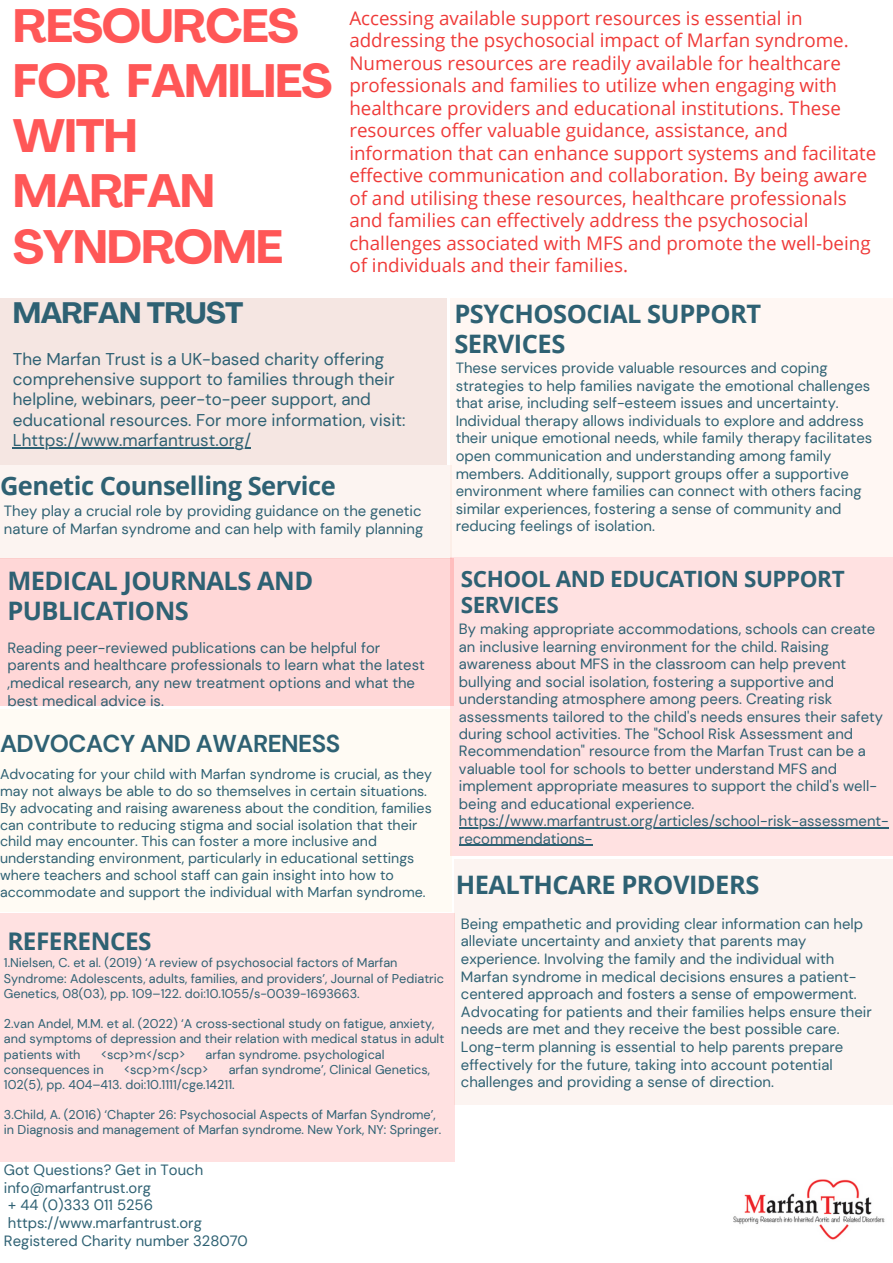
<style>
.page{position:relative;width:893px;height:1263px;background:#fff}
.page>*{position:absolute;margin:0;border:0;box-sizing:border-box;transform-origin:0 0}
.t1{font:700 46.2px/55.1px "Agrandir";letter-spacing:-.025em;color:#ff5757}
.t2{font:700 29.17px "Agrandir";letter-spacing:-.02em;color:#2e6173}
.t3{font:700 25.42px/30.4px "Open Sans";letter-spacing:-.02em;color:#2e6173}
.t4{font:700 24.3px "DM Sans";letter-spacing:-.02em;color:#2e6173}
.t5{font:700 24.3px "Open Sans";letter-spacing:-.02em;color:#2e6173}
.t6{font:700 22.42px/26.4px "Open Sans";letter-spacing:-.02em;color:#2e6173}
.t7{font:18.75px/22.5px "Open Sans";color:#ef3a38}
.t8{font:17.02px/20.2px "DM Sans";color:#2e6173}
.t9{font:14.85px/17.6px "DM Sans";color:#2e6173}
.t10{font:14.17px/16.8px "DM Sans";color:#2e6173}
.t11{font:12.67px/15.1px "DM Sans";color:#2e6173}
.s1{font-family:"Noto Sans"}
</style>
<div class="page">
<div style="left:0;top:465px;width:452px;height:93px;background:#fcf4f1"></div>
<div style="left:450px;top:299px;width:443px;height:258px;background:#fff7f3"></div>
<div style="left:450px;top:557px;width:443px;height:298px;background:#ffe1e1"></div>
<div style="left:0;top:558px;width:454px;height:148px;background:#ffd7d7"></div>
<div style="left:454px;top:859px;width:439px;height:246px;background:#fcf4f1"></div>
<div style="left:0;top:709px;width:451px;height:203px;background:#fffbf4"></div>
<div style="left:0;top:299px;width:447px;height:166px;background:#f5e6e2"></div>
<div style="left:0;top:913px;width:454px;height:249px;background:#ffe1e1"></div>
<img style="left:733px;top:1179px;width:152px;height:61px">
<hr style="left:459px;top:827px;width:430px;height:1px;background:#2e6173">
<hr style="left:459px;top:845px;width:133px;height:1px;background:#2e6173">
<hr style="left:13px;top:447px;width:238px;height:1px;background:#2e6173">
<h1 class="t1" style="left:13px;top:3px;width:321px">RESOURCES<br>FOR FAMILIES<br>WITH<br>MARFAN<br>SYNDROME</h1>
<p class="t7" style="left:349px;top:6px;width:528px">Accessing available support resources is essential in addressing the psychosocial impact of Marfan syndrome.<br>Numerous resources are readily available for healthcare professionals and families to utilize when engaging with healthcare providers and educational institutions. These resources offer valuable guidance, assistance, and information that can enhance support systems and facilitate effective communication and collaboration. By being aware of and utilising these resources, healthcare professionals and families can effectively address the psychosocial challenges associated with MFS and promote the well-being of individuals and their families.</p>
<h2 class="t2" style="left:13px;top:301px;width:232px">MARFAN TRUST</h2>
<p class="t8" style="left:13px;top:349px;width:394px">The Marfan Trust is a UK-based charity offering comprehensive support to families through their helpline, webinars, peer-to-peer support, and educational resources. For more information, visit:<br>Lhttps://www.marfantrust.org/</p>
<h3 class="t3" style="left:0;top:470px;width:337px">Genetic Counselling Service</h3>
<p class="t9" style="left:4px;top:502px;width:421px">They play a crucial role by providing guidance on the genetic nature of Marfan syndrome and can help with family planning</p>
<h3 class="t3" style="left:454px;top:298px;width:308px">PSYCHOSOCIAL SUPPORT<br>SERVICES</h3>
<p class="t9" style="left:456px;top:359px;width:418px">These services provide valuable resources and coping strategies to help families navigate the emotional challenges that arise, including self-esteem issues and uncertainty.<br>Individual therapy allows individuals to explore and address their unique emotional needs, while family therapy facilitates open communication and understanding among family members. Additionally, support groups offer a supportive environment where families can connect with others facing similar experiences, fostering a sense of community and reducing feelings of isolation.</p>
<h3 class="t3" style="left:7px;top:565px;width:307px">MEDICAL JOURNALS AND<br>PUBLICATIONS</h3>
<p class="t9" style="left:7px;top:639px;width:419px">Reading peer-reviewed publications can be helpful for parents and healthcare professionals to learn what the latest ,medical research, any new treatment options and what the best medical advice is.</p>
<h3 class="t4" style="left:0;top:728px;width:342px">ADVOCACY AND AWARENESS</h3>
<p class="t10" style="left:0;top:766px;width:434px">Advocating for your child with Marfan syndrome is crucial, as they may not always be able to do so themselves in certain situations.<br>By advocating and raising awareness about the condition, families can contribute to reducing stigma and social isolation that their child may encounter. This can foster a more inclusive and understanding environment, particularly in educational settings where teachers and school staff can gain insight into how to accommodate and support the individual with Marfan syndrome.</p>
<h3 class="t5" style="left:7px;top:924px;width:146px">REFERENCES</h3>
<p class="t11" style="left:4px;top:955px;width:442px">1.Nielsen, C. et al. (2019) ‘A review of psychosocial factors of Marfan<br>Syndrome: Adolescents, adults, families, and providers’, Journal of Pediatric<br>Genetics, 08(03), pp. 109–122. doi:10.1055/s-0039-1693663.</p>
<p class="t11" style="left:4px;top:1016px;width:442px">2.van Andel, M.M. et al. (2022) ‘A cross<span class="s1">‐</span>sectional study on fatigue, anxiety, and symptoms of depression and their relation with medical status in adult patients with</p>
<p class="t11" style="left:101px;top:1046px;width:86px">&lt;scp&gt;m&lt;/scp&gt;</p>
<p class="t11" style="left:206px;top:1046px;width:180px">arfan syndrome. psychological</p>
<p class="t11" style="left:4px;top:1062px;width:101px">consequences in</p>
<p class="t11" style="left:124px;top:1062px;width:86px">&lt;scp&gt;m&lt;/scp&gt;</p>
<p class="t11" style="left:4px;top:1062px;width:428px;text-indent:225px">arfan syndrome’, Clinical Genetics,<br>102(5), pp. 404–413. doi:10.1111/cge.14211.</p>
<p class="t11" style="left:4px;top:1107px;width:439px">3.Child, A. (2016) ‘Chapter 26: Psychosocial Aspects of Marfan Syndrome’, in Diagnosis and management of Marfan syndrome. New York, NY: Springer.</p>
<p class="t9" style="left:4px;top:1161px;width:245px">Got Questions? Get in Touch info@marfantrust.org<br>+ 44 (0)333 011 5256 https://www.marfantrust.org<br>Registered Charity number 328070</p>
<h3 class="t6" style="left:461px;top:565px;width:385px">SCHOOL AND EDUCATION SUPPORT<br>SERVICES</h3>
<p class="t9" style="left:459px;top:620px;width:431px;line-height:17.4px">By making appropriate accommodations, schools can create an inclusive learning environment for the child. Raising awareness about MFS in the classroom can help prevent bullying and social isolation, fostering a supportive and understanding atmosphere among peers. Creating risk assessments tailored to the child's needs ensures their safety during school activities. The "School Risk Assessment and Recommendation" resource from the Marfan Trust can be a valuable tool for schools to better understand MFS and implement appropriate measures to support the child's well&shy;being and educational experience. https://www.marfantrust.org/articles/school-risk-assessment&shy;recommendations-</p>
<h3 class="t3" style="left:456px;top:869px;width:305px">HEALTHCARE PROVIDERS</h3>
<p class="t9" style="left:461px;top:915px;width:412px">Being empathetic and providing clear information can help alleviate uncertainty and anxiety that parents may experience. Involving the family and the individual with Marfan syndrome in medical decisions ensures a patient&shy;centered approach and fosters a sense of empowerment.<br>Advocating for patients and their families helps ensure their needs are met and they receive the best possible care.<br>Long-term planning is essential to help parents prepare effectively for the future, taking into account potential challenges and providing a sense of direction.</p>
</div>
